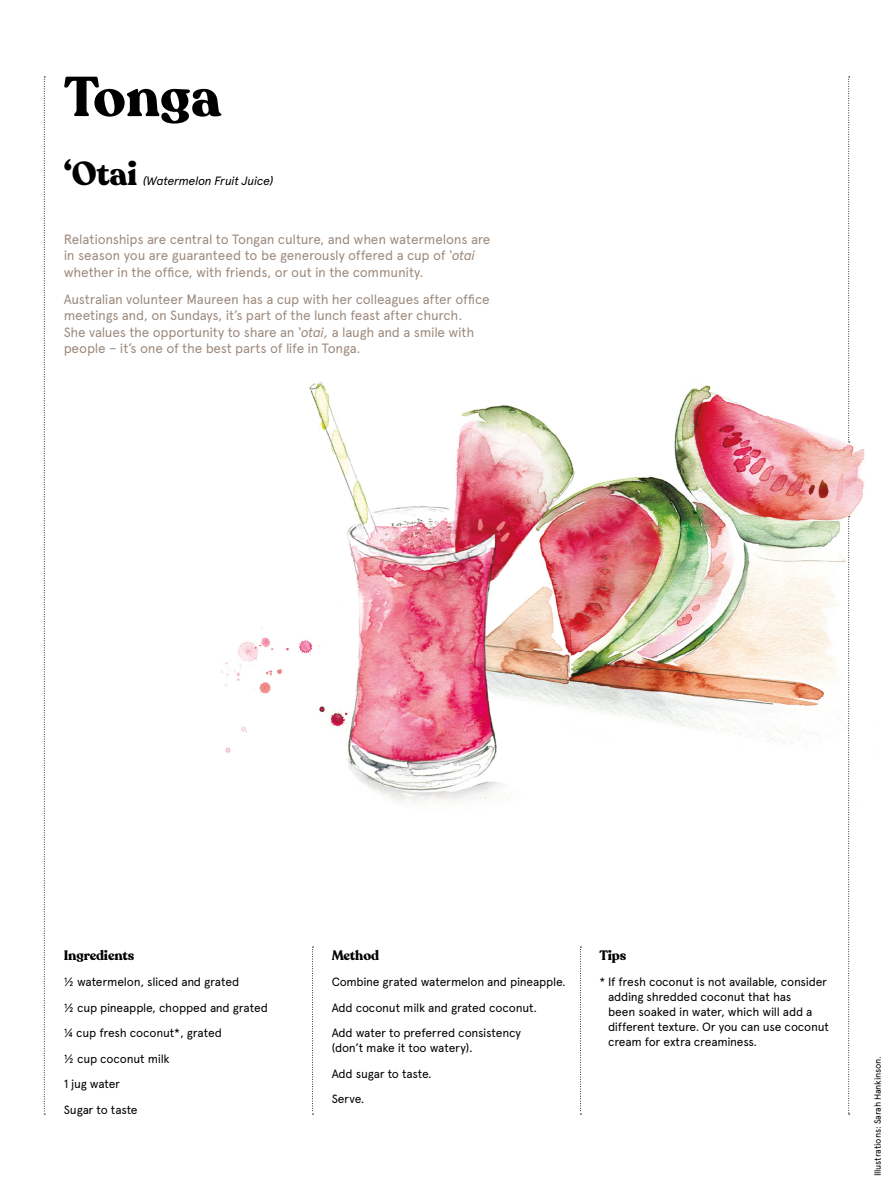
<style>
.page{position:relative;width:893px;height:1191px;background:#fff}
.page>*{position:absolute;margin:0;border:0;box-sizing:border-box;transform-origin:0 0}
.t1{font:700 55.5px "Recoleta";color:#000}
.t2{font:700 33px "Recoleta";color:#000}
.t3{font:13.5px/16.5px "Apercu";letter-spacing:-.02em;color:#9d8a7d}
.t4{font:700 13.5px "Recoleta";letter-spacing:-.01em;color:#000}
.t5{font:12px/25.7px "Apercu";letter-spacing:-.02em;color:#000}
.t6{font:italic 12px "Apercu";letter-spacing:-.035em;color:#000}
.t7{font:9px "Apercu";letter-spacing:-.02em;color:#000}
.s1{font-style:italic}
</style>
<div class="page">
<img style="left:221px;top:382px;width:644px;height:566px">
<svg style="left:44px;top:77px;width:1px;height:1037px"></svg>
<svg style="left:848px;top:77px;width:2px;height:365px"></svg>
<svg style="left:312px;top:946px;width:2px;height:168px"></svg>
<svg style="left:580px;top:946px;width:1px;height:168px"></svg>
<svg style="left:848px;top:516px;width:2px;height:598px"></svg>
<h1 class="t1" style="left:64px;top:62px;width:159px">Tonga</h1>
<h2 class="t2" style="left:64px;top:153px;width:75px">‘Otai</h2>
<p class="t6" style="left:143px;top:171px;width:132px">(Watermelon Fruit Juice)</p>
<p class="t3" style="left:64px;top:230px;width:428px">Relationships are central to Tongan culture, and when watermelons are in season you are guaranteed to be generously offered a cup of <span class="s1">‘otai </span>whether in the office, with friends, or out in the community.</p>
<p class="t3" style="left:64px;top:290px;width:428px">Australian volunteer Maureen has a cup with her colleagues after office meetings and, on Sundays, it’s part of the lunch feast after church.<br>She values the opportunity to share an <span class="s1">‘otai,</span> a laugh and a smile with people – it’s one of the best parts of life in Tonga.</p>
<p class="t4" style="left:64px;top:947px;width:72px">Ingredients</p>
<p class="t5" style="left:64px;top:968px;width:206px">½ watermelon, sliced and grated<br>½ cup pineapple, chopped and grated ¼ cup fresh coconut*, grated<br>½ cup coconut milk<br>1 jug water<br>Sugar to taste</p>
<p class="t4" style="left:332px;top:947px;width:49px">Method</p>
<p class="t5" style="left:332px;top:968px;width:236px">Combine grated watermelon and pineapple.<br>Add coconut milk and grated coconut.<br>Add water to preferred consistency</p>
<p class="t5" style="left:332px;top:1035px;width:143px">(don’t make it too watery).<br>Add sugar to taste.<br>Serve.</p>
<p class="t4" style="left:600px;top:947px;width:28px">Tips</p>
<p class="t5" style="left:608px;top:974px;width:223px;line-height:15px;text-indent:-9px">* If fresh coconut is not available, consider adding shredded coconut that has<br>been soaked in water, which will add a different texture. Or you can use coconut cream for extra creaminess.</p>
<p class="t7" style="left:872px;top:1176px;width:121px;rotate:-90deg">Illustrations: Sarah Hankinson.</p>
</div>
